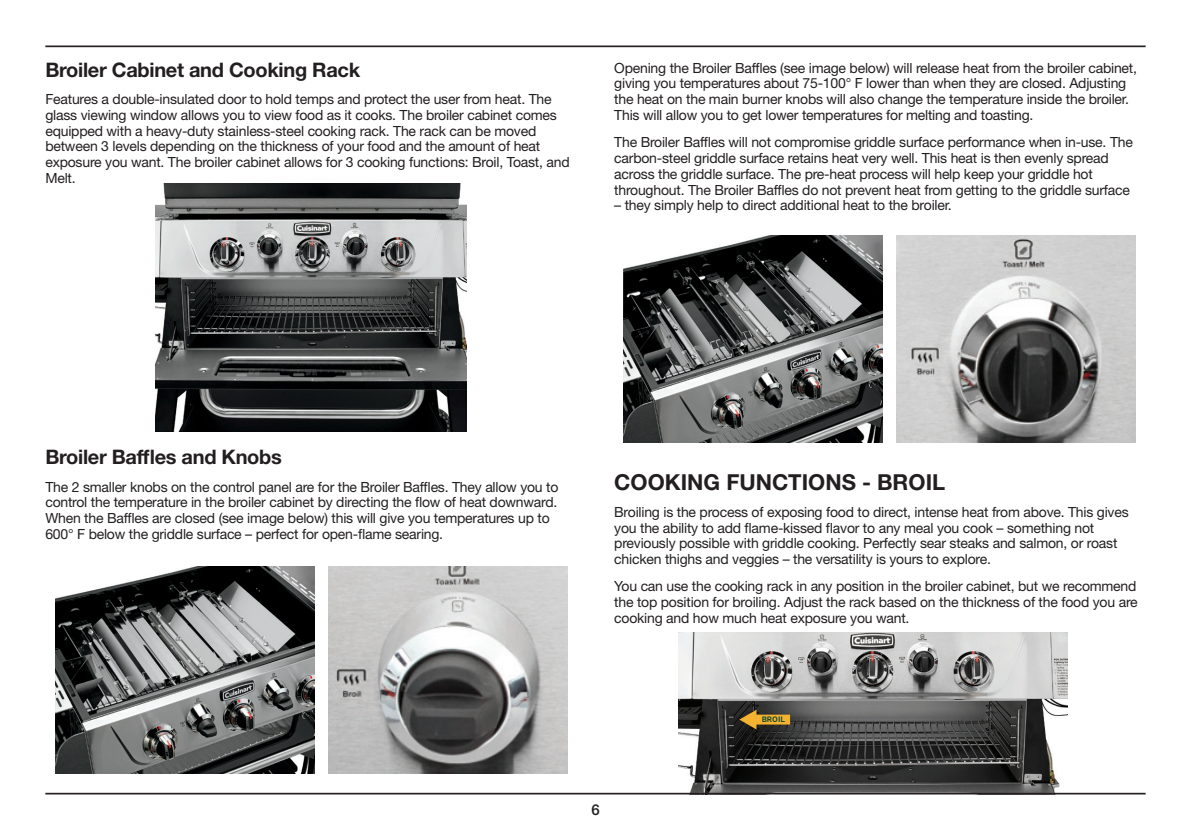
<style>
.page{position:relative;width:1191px;height:840px;background:#fff}
.page>*{position:absolute;margin:0;border:0;box-sizing:border-box;transform-origin:0 0}
.t1{font:700 22px "Helvetica Neue LT Std";color:#231f20}
.t2{font:700 20px "Helvetica Neue LT Std";letter-spacing:-.015em;color:#231f20}
.t3{font:500 15px "Helvetica Neue LT Std";color:#231f20}
.t4{font:14px/15.8px "Helvetica Neue LT Std";letter-spacing:-.015em;color:#231f20}
.t5{font:600 8.4px "Work Sans";color:#0d4633;scale:.94 1}
</style>
<div class="page">
<img style="left:55px;top:566px;width:260px;height:207px">
<img style="left:623px;top:236px;width:260px;height:206px">
<img style="left:896px;top:236px;width:239px;height:206px">
<img style="left:328px;top:566px;width:239px;height:207px">
<img style="left:155px;top:183px;width:311px;height:248px">
<img style="left:678px;top:632px;width:389px;height:160px">
<hr style="left:45px;top:45px;width:1100px;height:2px;background:#231f20">
<hr style="left:45px;top:792px;width:1100px;height:2px;background:#231f20">
<svg style="left:739px;top:709px;width:51px;height:20px"></svg>
<h2 class="t2" style="left:45px;top:57px;width:316px">Broiler Cabinet and Cooking Rack</h2>
<p class="t4" style="left:45px;top:91px;width:526px">Features a double-insulated door to hold temps and protect the user from heat. The glass viewing window allows you to view food as it cooks. The broiler cabinet comes equipped with a heavy-duty stainless-steel cooking rack. The rack can be moved between 3 levels depending on the thickness of your food and the amount of heat exposure you want. The broiler cabinet allows for 3 cooking functions: Broil, Toast, and Melt.</p>
<p class="t4" style="left:614px;top:59px;width:524px">Opening the Broiler Baffles (see image below) will release heat from the broiler cabinet, giving you temperatures about 75-100° F lower than when they are closed. Adjusting the heat on the main burner knobs will also change the temperature inside the broiler.<br>This will allow you to get lower temperatures for melting and toasting.</p>
<p class="t4" style="left:614px;top:134px;width:520px">The Broiler Baffles will not compromise griddle surface performance when in-use. The carbon-steel griddle surface retains heat very well. This heat is then evenly spread across the griddle surface. The pre-heat process will help keep your griddle hot throughout. The Broiler Baffles do not prevent heat from getting to the griddle surface</p>
<p class="t4" style="left:614px;top:197px;width:337px">– they simply help to direct additional heat to the broiler.</p>
<h2 class="t2" style="left:45px;top:444px;width:238px">Broiler Baffles and Knobs</h2>
<p class="t4" style="left:45px;top:478px;width:514px">The 2 smaller knobs on the control panel are for the Broiler Baffles. They allow you to control the temperature in the broiler cabinet by directing the flow of heat downward.<br>When the Baffles are closed (see image below) this will give you temperatures up to 600° F below the griddle surface – perfect for open-flame searing.</p>
<h1 class="t1" style="left:614px;top:468px;width:332px">COOKING FUNCTIONS - BROIL</h1>
<p class="t4" style="left:614px;top:503px;width:516px">Broiling is the process of exposing food to direct, intense heat from above. This gives you the ability to add flame-kissed flavor to any meal you cook – something not previously possible with griddle cooking. Perfectly sear steaks and salmon, or roast chicken thighs and veggies – the versatility is yours to explore.</p>
<p class="t4" style="left:614px;top:578px;width:525px;text-align:justify">You can use the cooking rack in any position in the broiler cabinet, but we recommend the top position for broiling. Adjust the rack based on the thickness of the food you are cooking and how much heat exposure you want.</p>
<p class="t3" style="left:591px;top:800px;width:10px">6</p>
<p class="t5" style="left:761px;top:712px;width:27px">BROIL</p>
</div>
